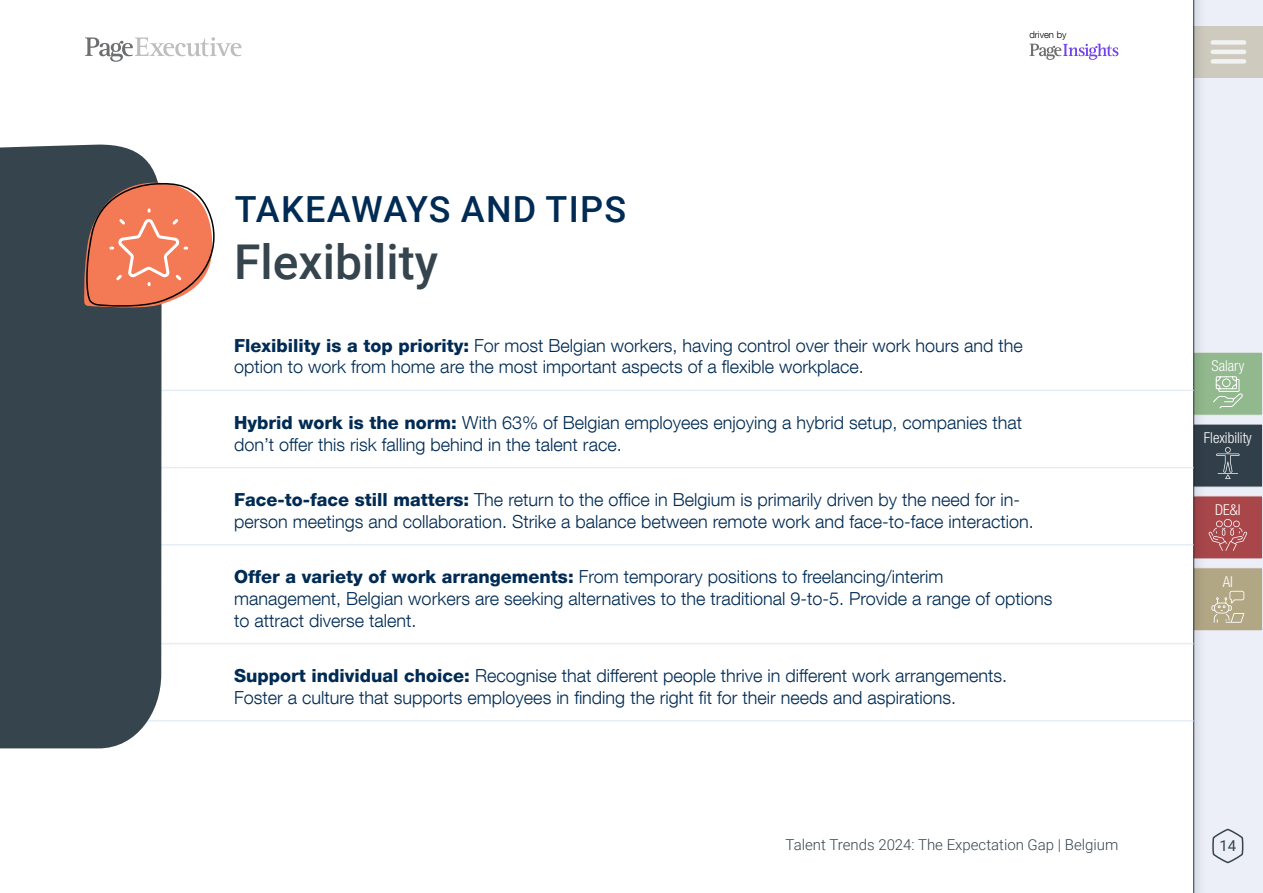
<style>
.page{position:relative;width:1263px;height:893px;background:#fff}
.page>*{position:absolute;margin:0;border:0;box-sizing:border-box;transform-origin:0 0}
.t1{font:500 48px "Roboto";color:#36444d}
.t2{font:500 36px "Roboto";letter-spacing:.035em;color:#002b54}
.t3{font:300 18px/21.6px "Helvetica Neue LT Com";color:#002b54}
.t4{font:300 15px "Roboto";color:#36444d}
.t5{font:300 condensed 15px "Helvetica Neue LT Com";color:#fff}
.t6{font:15px "Roboto";color:#36444d}
.t7{font:300 9.45px "Helvetica Neue LT Com";color:#000}
.s1{font-weight:800}
</style>
<div class="page">
<div style="left:1179px;top:0;width:84px;height:893px;background:#000;opacity:.2"></div>
<div style="left:1193px;top:352px;width:70px;height:64px;background:#92b88d;border:1px solid #fff"></div>
<svg style="left:1213px;top:376px;width:30px;height:33px"></svg>
<div style="left:1193px;top:424px;width:70px;height:63px;background:#36444d"></div>
<svg style="left:1216px;top:447px;width:23px;height:32px"></svg>
<div style="left:1193px;top:495px;width:70px;height:64px;background:#a8464a;border:1px solid #fff"></div>
<svg style="left:1208px;top:519px;width:39px;height:32px"></svg>
<div style="left:1193px;top:567px;width:70px;height:64px;background:#b2a785;border:1px solid #fff"></div>
<svg style="left:1211px;top:591px;width:33px;height:32px"></svg>
<svg style="left:1213px;top:829px;width:30px;height:34px"></svg>
<div style="left:1194px;top:26px;width:69px;height:51px;background:linear-gradient(to right,#cbc7bc,#d2cdc1)"></div>
<div style="left:1213px;top:40px;width:31px;height:5px;background:#f1f2f3"></div>
<hr style="left:1213px;top:50px;width:31px;height:4px;background:#f1f2f3">
<div style="left:1213px;top:59px;width:31px;height:5px;background:#f1f2f3"></div>
<hr style="left:64px;top:390px;width:1129px;height:1px;background:#e6edf5">
<hr style="left:64px;top:467px;width:1129px;height:1px;background:#e6edf5">
<hr style="left:64px;top:544px;width:1129px;height:2px;background:#e6edf5">
<hr style="left:64px;top:643px;width:1129px;height:1px;background:#e6edf5">
<hr style="left:64px;top:720px;width:1129px;height:2px;background:#e6edf5">
<div style="left:0;top:145px;width:162px;height:603px;background:#36444d"></div>
<svg style="left:83px;top:181px;width:132px;height:129px;background:#d58269"></svg>
<svg style="left:1029px;top:43px;width:89px;height:17px"></svg>
<svg style="left:85px;top:37px;width:156px;height:25px"></svg>
<h2 class="t2" style="left:235px;top:184px;width:393px">TAKEAWAYS AND TIPS</h2>
<h1 class="t1" style="left:234px;top:229px;width:205px">Flexibility</h1>
<p class="t7" style="left:1029px;top:29px;width:39px">driven by</p>
<p class="t3" style="left:234px;top:334px;width:790px"><span class="s1">Flexibility is a top priority:</span> For most Belgian workers, having control over their work hours and the option to work from home are the most important aspects of a flexible workplace.</p>
<p class="t3" style="left:234px;top:411px;width:789px"><span class="s1">Hybrid work is the norm:</span> With 63% of Belgian employees enjoying a hybrid setup, companies that don’t offer this risk falling behind in the talent race.</p>
<p class="t3" style="left:234px;top:489px;width:801px"><span class="s1">Face-to-face still matters:</span> The return to the office in Belgium is primarily driven by the need for in&shy;person meetings and collaboration. Strike a balance between remote work and face-to-face interaction.</p>
<p class="t3" style="left:234px;top:566px;width:820px"><span class="s1">Offer a variety of work arrangements:</span> From temporary positions to freelancing/interim management, Belgian workers are seeking alternatives to the traditional 9-to-5. Provide a range of options to attract diverse talent.</p>
<p class="t3" style="left:234px;top:665px;width:774px"><span class="s1">Support individual choice:</span> Recognise that different people thrive in different work arrangements.<br>Foster a culture that supports employees in finding the right fit for their needs and aspirations.</p>
<p class="t4" style="left:786px;top:834px;width:334px">Talent Trends 2024: The Expectation Gap | Belgium</p>
<p class="t5" style="left:1211px;top:357px;width:34px">Salary</p>
<p class="t5" style="left:1204px;top:429px;width:49px">Flexibility</p>
<p class="t5" style="left:1215px;top:501px;width:27px">DE&amp;I</p>
<p class="t5" style="left:1223px;top:573px;width:12px">AI</p>
<p class="t6" style="left:1219px;top:835px;width:18px">14</p>
</div>
